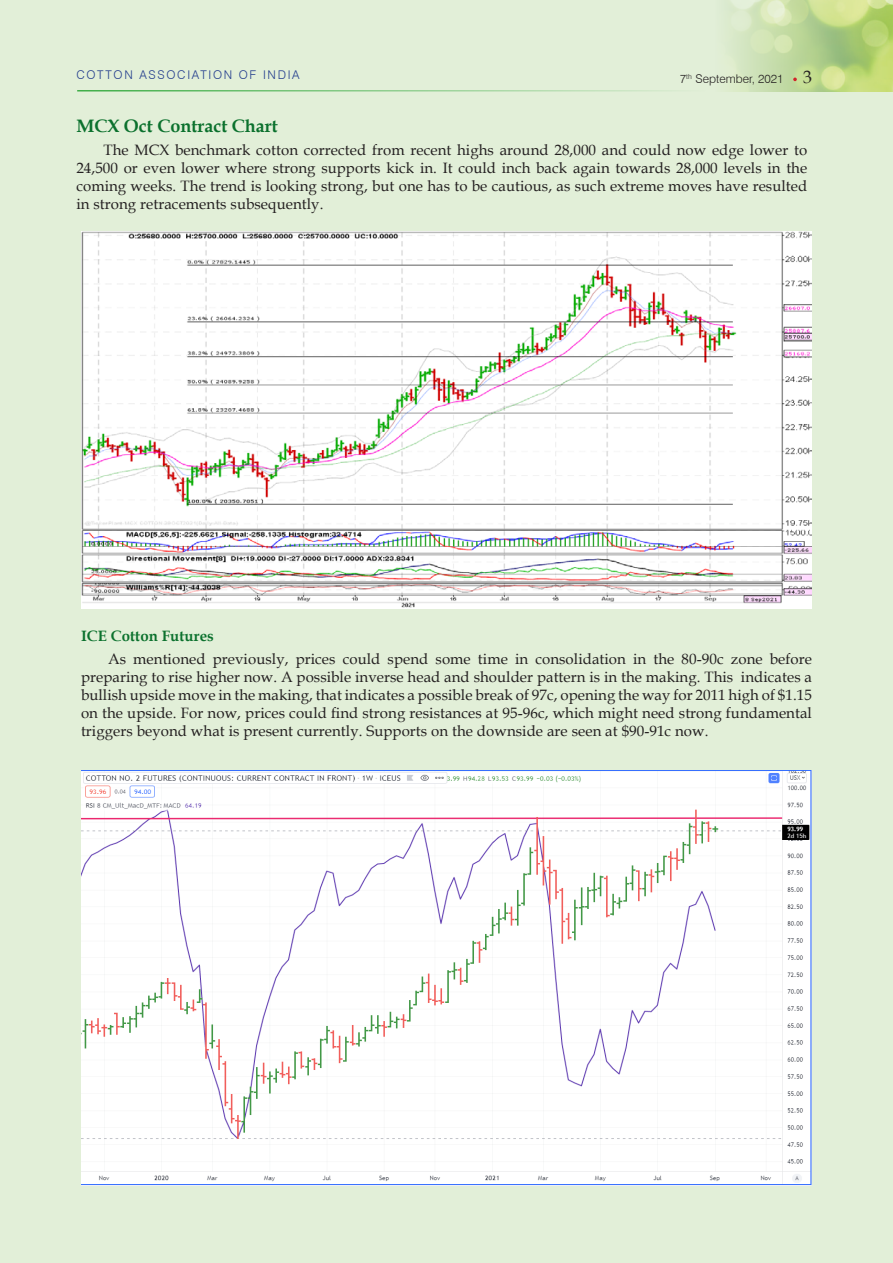
<style>
.page{position:relative;width:893px;height:1263px;background:#e2efd8}
.page>*{position:absolute;margin:0;border:0;box-sizing:border-box;transform-origin:0 0}
.BODY_BOLD{font:700 18px "Book Antiqua";color:#0b712d}
.BODY_TEXT{font:15px/18px "Book Antiqua";letter-spacing:.005em;color:#231f20;text-align:justify}
.BODY_BOLD-2{font:700 15px "Book Antiqua";letter-spacing:.005em;color:#0b712d}
.t1{font:300 12px "Swiss 721 BT";letter-spacing:.14em;color:#253f8e}
.t2{font:300 12px "Swiss 721 BT";color:#231f20}
.s1{font-family:"Book Antiqua";font-weight:400;font-size:18px}
</style>
<div class="page">
<img style="left:728px;top:0;width:165px;height:91px">
<hr style="left:77px;top:90px;width:628px;height:2px;background:#40ae49">
<svg style="left:793px;top:78px;width:4px;height:3px"></svg>
<img style="left:81px;top:232px;width:731px;height:376px">
<img style="left:81px;top:770px;width:731px;height:415px">
<p class="t1" style="left:76px;top:67px;width:225px">COTTON ASSOCIATION OF INDIA</p>
<p class="t2" style="left:680px;top:71px;width:134px">7<sup>th</sup> September, 2021 <span class="s1">3</span></p>
<p class="BODY_BOLD" style="left:76px;top:113px;width:203px">MCX Oct Contract Chart</p>
<p class="BODY_TEXT" style="left:76px;top:141px;width:732px;text-indent:27px">The MCX benchmark cotton corrected from recent highs around 28,000 and could now edge lower to 24,500 or even lower where strong supports kick in. It could inch back again towards 28,000 levels in the coming weeks. The trend is looking strong, but one has to be cautious, as such extreme moves have resulted in strong retracements subsequently.</p>
<p class="BODY_BOLD-2" style="left:81px;top:626px;width:134px">ICE Cotton Futures</p>
<p class="BODY_TEXT" style="left:81px;top:650px;width:733px;text-indent:27px">As mentioned previously, prices could spend some time in consolidation in the 80-90c zone before preparing to rise higher now. A possible inverse head and shoulder pattern is in the making. This indicates a bullish upside move in the making, that indicates a possible break of 97c, opening the way for 2011 high of $1.15 on the upside. For now, prices could find strong resistances at 95-96c, which might need strong fundamental triggers beyond what is present currently. Supports on the downside are seen at $90-91c now.</p>
</div>
